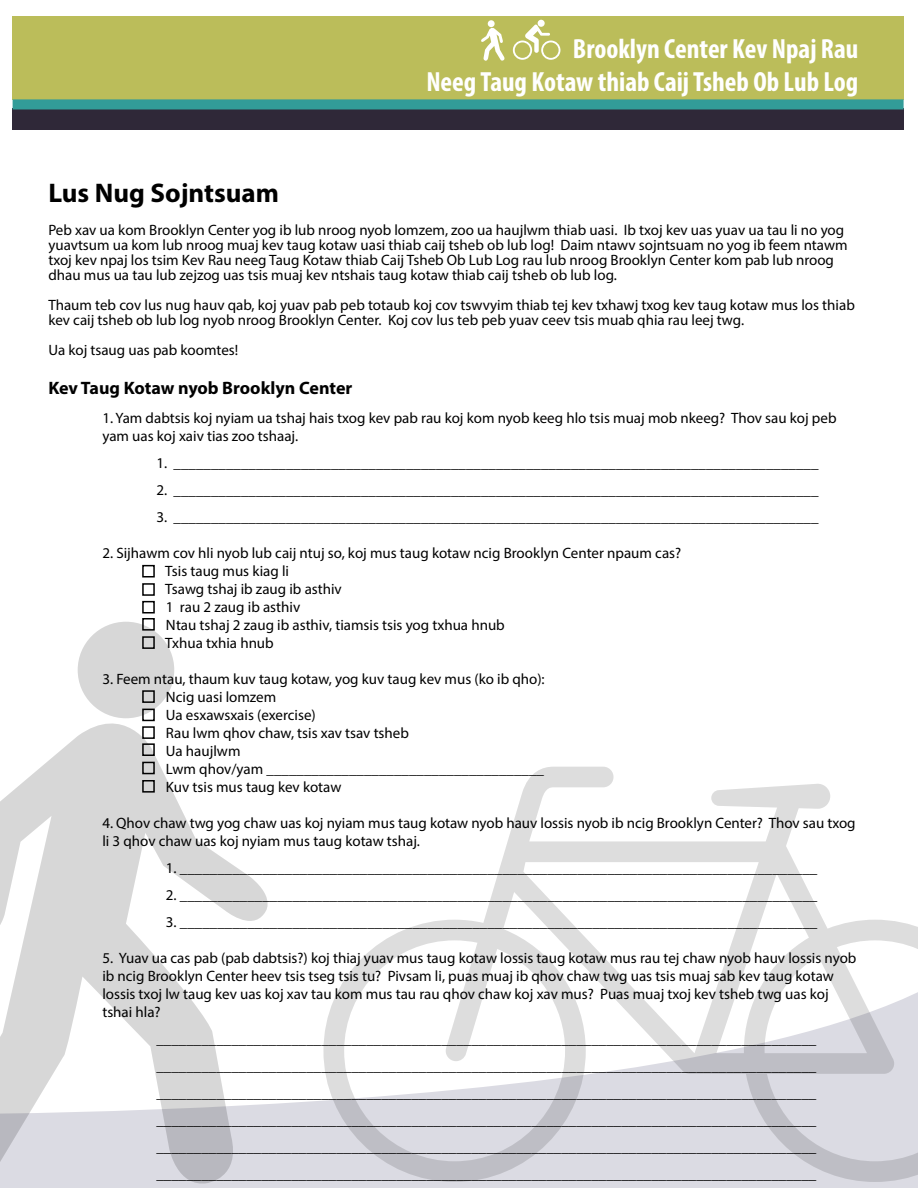
<style>
.page{position:relative;width:918px;height:1188px;background:#fff}
.page>*{position:absolute;margin:0;border:0;box-sizing:border-box;transform-origin:0 0}
.t1{font:700 condensed 27.75px/33.5px "Myriad Pro";color:#fff;text-align:right}
.t2{font:700 27px "Myriad Pro";color:#000}
.t3{font:700 18px "Myriad Pro";color:#000}
.t4{font:15px/18px "Myriad Pro";color:#000}
</style>
<div class="page">
<div style="left:13px;top:16px;width:891px;height:84px;background:#bbbd5a"></div>
<div style="left:13px;top:108px;width:891px;height:22px;background:#2f2838"></div>
<div style="left:13px;top:99px;width:891px;height:10px;background:#329c98;border:5px solid #329c98"></div>
<div style="left:278px;top:1100px;width:640px;height:88px;background:#dbdbe3"></div>
<div style="left:142px;top:565px;width:13px;height:13px;border:2px solid #000"></div>
<div style="left:142px;top:583px;width:13px;height:13px;border:2px solid #000"></div>
<div style="left:142px;top:601px;width:13px;height:13px;border:2px solid #000"></div>
<div style="left:142px;top:618px;width:13px;height:13px;border:2px solid #000"></div>
<div style="left:78px;top:622px;width:96px;height:96px;background:#d7d7d7;border-radius:50%"></div>
<svg style="left:0;top:702px;width:278px;height:486px"></svg>
<svg style="left:323px;top:767px;width:595px;height:415px"></svg>
<div style="left:538px;top:20px;width:7px;height:7px;background:#fff;border-radius:50%"></div>
<svg style="left:513px;top:24px;width:47px;height:36px"></svg>
<div style="left:488px;top:20px;width:7px;height:7px;background:#fff;border-radius:50%"></div>
<svg style="left:481px;top:26px;width:24px;height:35px"></svg>
<h1 class="t1" style="left:426px;top:32px;width:434px">Brooklyn Center Kev Npaj Rau<br>Neeg Taug Kotaw thiab Caij Tsheb Ob Lub Log</h1>
<h2 class="t2" style="left:48px;top:175px;width:232px">Lus Nug Sojntsuam</h2>
<p class="t4" style="left:48px;top:222px;width:801px;line-height:15px">Peb xav ua kom Brooklyn Center yog ib lub nroog nyob lomzem, zoo ua haujlwm thiab uasi. Ib txoj kev uas yuav ua tau li no yog yuavtsum ua kom lub nroog muaj kev taug kotaw uasi thiab caij tsheb ob lub log! Daim ntawv sojntsuam no yog ib feem ntawm txoj kev npaj los tsim Kev Rau neeg Taug Kotaw thiab Caij Tsheb Ob Lub Log rau lub nroog Brooklyn Center kom pab lub nroog dhau mus ua tau lub zejzog uas tsis muaj kev ntshais taug kotaw thiab caij tsheb ob lub log.</p>
<p class="t4" style="left:48px;top:297px;width:808px;line-height:15px">Thaum teb cov lus nug hauv qab, koj yuav pab peb totaub koj cov tswvyim thiab tej kev txhawj txog kev taug kotaw mus los thiab kev caij tsheb ob lub log nyob nroog Brooklyn Center. Koj cov lus teb peb yuav ceev tsis muab qhia rau leej twg.</p>
<p class="t4" style="left:48px;top:341px;width:191px">Ua koj tsaug uas pab koomtes!</p>
<p class="t3" style="left:48px;top:377px;width:305px">Kev Taug Kotaw nyob Brooklyn Center</p>
<p class="t4" style="left:102px;top:409px;width:736px">1. Yam dabtsis koj nyiam ua tshaj hais txog kev pab rau koj kom nyob keeg hlo tsis muaj mob nkeeg? Thov sau koj peb yam uas koj xaiv tias zoo tshaaj.</p>
<p class="t4" style="left:156px;top:454px;width:664px">1. ______________________________________________________________________________________</p>
<p class="t4" style="left:156px;top:481px;width:664px">2. ______________________________________________________________________________________</p>
<p class="t4" style="left:156px;top:508px;width:664px">3. ______________________________________________________________________________________</p>
<p class="t4" style="left:165px;top:544px;width:517px;text-indent:-63px">2. Sijhawm cov hli nyob lub caij ntuj so, koj mus taug kotaw ncig Brooklyn Center npaum cas?<br>Tsis taug mus kiag li<br>Tsawg tshaj ib zaug ib asthiv<br>1 rau 2 zaug ib asthiv<br>Ntau tshaj 2 zaug ib asthiv, tiamsis tsis yog txhua hnub<br>Txhua txhia hnub</p>
<p class="t4" style="left:166px;top:670px;width:380px;text-indent:-64px">3. Feem ntau, thaum kuv taug kotaw, yog kuv taug kev mus (ko ib qho):<br>Ncig uasi lomzem<br>Ua esxawsxais (exercise)<br>Rau lwm qhov chaw, tsis xav tsav tsheb<br>Ua haujlwm<br>Lwm qhov/yam _____________________________________ Kuv tsis mus taug kev kotaw</p>
<p class="t4" style="left:102px;top:814px;width:755px">4. Qhov chaw twg yog chaw uas koj nyiam mus taug kotaw nyob hauv lossis nyob ib ncig Brooklyn Center? Thov sau txog li 3 qhov chaw uas koj nyiam mus taug kotaw tshaj.</p>
<p class="t4" style="left:166px;top:859px;width:653px">1. _____________________________________________________________________________________</p>
<p class="t4" style="left:166px;top:886px;width:653px">2. _____________________________________________________________________________________</p>
<p class="t4" style="left:166px;top:913px;width:653px">3. _____________________________________________________________________________________</p>
<p class="t4" style="left:102px;top:949px;width:756px">5. Yuav ua cas pab (pab dabtsis?) koj thiaj yuav mus taug kotaw lossis taug kotaw mus rau tej chaw nyob hauv lossis nyob ib ncig Brooklyn Center heev tsis tseg tsis tu? Pivsam li, puas muaj ib qhov chaw twg uas tsis muaj sab kev taug kotaw lossis txoj lw taug kev uas koj xav tau kom mus tau rau qhov chaw koj xav mus? Puas muaj txoj kev tsheb twg uas koj tshai hla?</p>
<p class="t4" style="left:156px;top:1025px;width:662px;line-height:27px;text-align:justify">________________________________________________________________________________________ ________________________________________________________________________________________ ________________________________________________________________________________________ ________________________________________________________________________________________ ________________________________________________________________________________________ ________________________________________________________________________________________</p>
</div>
